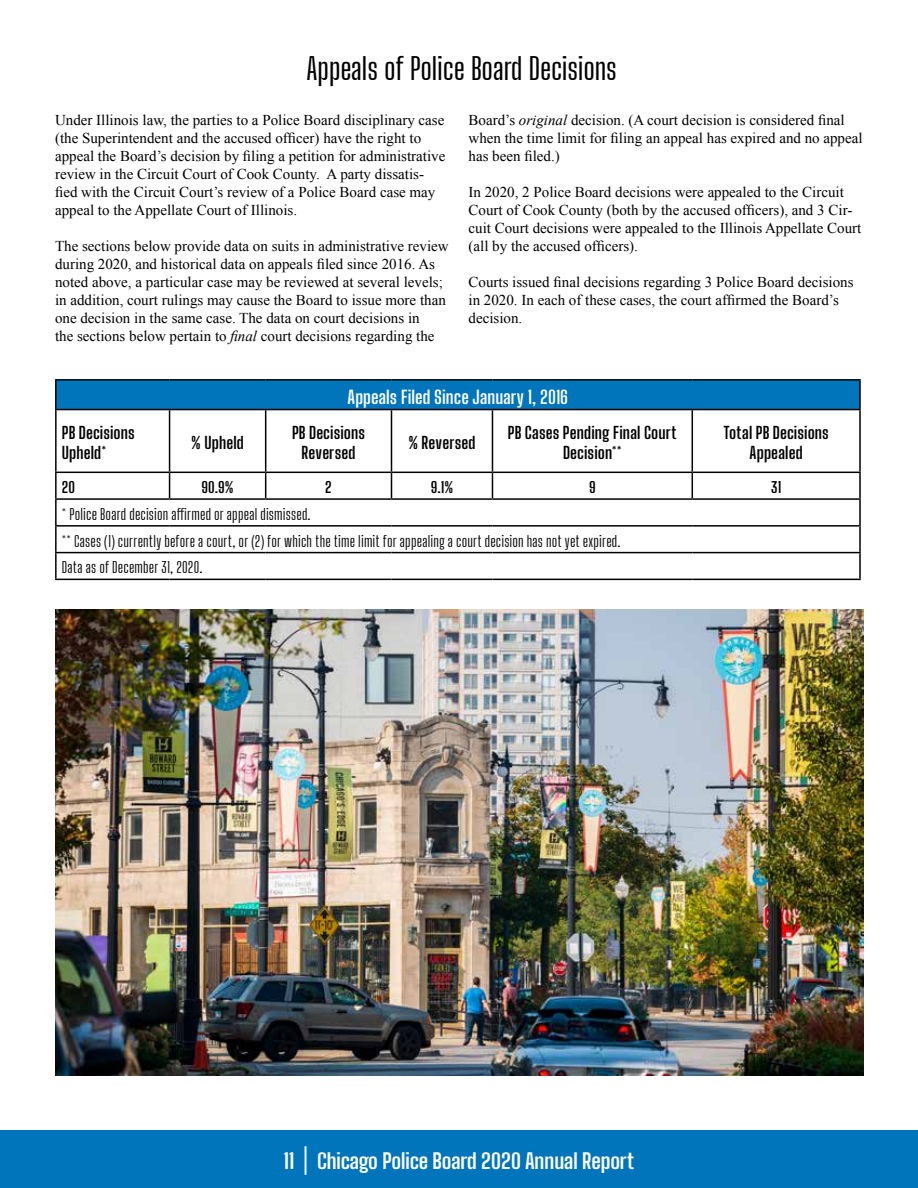
<style>
.page{position:relative;width:918px;height:1188px;background:#fff}
.page>*{position:absolute;margin:0;border:0;box-sizing:border-box;transform-origin:0 0}
.t1{font:500 30px "Big Shoulders Display";letter-spacing:-.005em;color:#000}
.t2{font:700 21px "Big Shoulders Text";color:#fff}
.t3{font:700 18px "Big Shoulders Display";letter-spacing:.005em;color:#fff}
.t4{font:700 16.5px/19.8px "Big Shoulders Display";letter-spacing:.01em;color:#000;text-align:center}
.t5{font:15px/18px "Times New Roman";color:#000}
.t6{font:15px/26.7px "Big Shoulders Display";letter-spacing:.015em;color:#000}
.t7{font:700 15px "Big Shoulders Display";color:#000}
.s1{font-style:italic}
.s2{font-weight:300;font-size:28.5px}
</style>
<div class="page">
<div style="left:56px;top:380px;width:804px;height:30px;background:#0075bb"></div>
<hr style="left:55px;top:379px;width:115px;height:2px;background:#000">
<hr style="left:55px;top:381px;width:2px;height:28px;background:#000">
<hr style="left:170px;top:379px;width:96px;height:2px;background:#000">
<hr style="left:266px;top:379px;width:125px;height:2px;background:#000">
<hr style="left:392px;top:379px;width:100px;height:2px;background:#000">
<hr style="left:492px;top:379px;width:200px;height:2px;background:#000">
<hr style="left:692px;top:379px;width:169px;height:2px;background:#000">
<hr style="left:859px;top:381px;width:2px;height:28px;background:#000">
<hr style="left:55px;top:409px;width:115px;height:1px;background:#000">
<hr style="left:55px;top:410px;width:2px;height:62px;background:#000">
<hr style="left:170px;top:409px;width:96px;height:1px;background:#000">
<hr style="left:169px;top:410px;width:1px;height:62px;background:#000">
<hr style="left:266px;top:409px;width:125px;height:1px;background:#000">
<hr style="left:265px;top:410px;width:1px;height:62px;background:#000">
<hr style="left:392px;top:409px;width:100px;height:1px;background:#000">
<hr style="left:391px;top:410px;width:1px;height:62px;background:#000">
<hr style="left:492px;top:409px;width:200px;height:1px;background:#000">
<hr style="left:492px;top:410px;width:1px;height:62px;background:#000">
<hr style="left:692px;top:409px;width:169px;height:1px;background:#000">
<hr style="left:692px;top:410px;width:1px;height:62px;background:#000">
<hr style="left:859px;top:410px;width:2px;height:62px;background:#000">
<hr style="left:55px;top:472px;width:115px;height:1px;background:#000">
<hr style="left:55px;top:473px;width:2px;height:25px;background:#000">
<hr style="left:170px;top:472px;width:96px;height:1px;background:#000">
<svg style="left:169px;top:473px;width:1px;height:25px"></svg>
<hr style="left:266px;top:472px;width:125px;height:1px;background:#000">
<svg style="left:265px;top:473px;width:1px;height:25px"></svg>
<hr style="left:392px;top:472px;width:100px;height:1px;background:#000">
<svg style="left:391px;top:473px;width:1px;height:25px"></svg>
<hr style="left:492px;top:472px;width:200px;height:1px;background:#000">
<svg style="left:492px;top:473px;width:1px;height:25px"></svg>
<hr style="left:692px;top:472px;width:169px;height:1px;background:#000">
<svg style="left:692px;top:473px;width:1px;height:25px"></svg>
<hr style="left:859px;top:473px;width:2px;height:25px;background:#000">
<hr style="left:55px;top:498px;width:115px;height:2px;background:#000">
<hr style="left:55px;top:500px;width:2px;height:25px;background:#000">
<hr style="left:170px;top:498px;width:96px;height:2px;background:#000">
<hr style="left:266px;top:498px;width:125px;height:2px;background:#000">
<hr style="left:392px;top:498px;width:100px;height:2px;background:#000">
<hr style="left:492px;top:498px;width:200px;height:2px;background:#000">
<hr style="left:692px;top:498px;width:169px;height:2px;background:#000">
<hr style="left:859px;top:500px;width:2px;height:25px;background:#000">
<hr style="left:55px;top:525px;width:115px;height:2px;background:#000">
<hr style="left:55px;top:527px;width:2px;height:25px;background:#000">
<hr style="left:170px;top:525px;width:96px;height:2px;background:#000">
<hr style="left:266px;top:525px;width:125px;height:2px;background:#000">
<hr style="left:392px;top:525px;width:100px;height:2px;background:#000">
<hr style="left:492px;top:525px;width:200px;height:2px;background:#000">
<hr style="left:692px;top:525px;width:169px;height:2px;background:#000">
<hr style="left:859px;top:527px;width:2px;height:25px;background:#000">
<hr style="left:55px;top:552px;width:115px;height:1px;background:#000">
<hr style="left:55px;top:553px;width:2px;height:26px;background:#000">
<hr style="left:170px;top:552px;width:96px;height:1px;background:#000">
<hr style="left:266px;top:552px;width:125px;height:1px;background:#000">
<hr style="left:392px;top:552px;width:100px;height:1px;background:#000">
<hr style="left:492px;top:552px;width:200px;height:1px;background:#000">
<hr style="left:692px;top:552px;width:169px;height:1px;background:#000">
<hr style="left:859px;top:553px;width:2px;height:26px;background:#000">
<hr style="left:55px;top:579px;width:115px;height:1px;background:#000">
<hr style="left:170px;top:579px;width:96px;height:1px;background:#000">
<hr style="left:266px;top:579px;width:125px;height:1px;background:#000">
<hr style="left:392px;top:579px;width:100px;height:1px;background:#000">
<hr style="left:492px;top:579px;width:200px;height:1px;background:#000">
<hr style="left:692px;top:579px;width:169px;height:1px;background:#000">
<img style="left:55px;top:609px;width:808px;height:467px">
<div style="left:0;top:1130px;width:918px;height:58px;background:#0075bb"></div>
<h1 class="t1" style="left:307px;top:49px;width:312px">Appeals of Police Board Decisions</h1>
<p class="t5" style="left:55px;top:111px;width:392px">Under Illinois law, the parties to a Police Board disciplinary case (the Superintendent and the accused officer) have the right to appeal the Board’s decision by filing a petition for administrative review in the Circuit Court of Cook County. A party dissatis&shy;fied with the Circuit Court’s review of a Police Board case may appeal to the Appellate Court of Illinois.</p>
<p class="t5" style="left:55px;top:237px;width:395px">The sections below provide data on suits in administrative review during 2020, and historical data on appeals filed since 2016. As noted above, a particular case may be reviewed at several levels; in addition, court rulings may cause the Board to issue more than one decision in the same case. The data on court decisions in<br>the sections below pertain to <span class="s1">final</span> court decisions regarding the</p>
<p class="t5" style="left:469px;top:111px;width:396px">Board’s <span class="s1">original</span> decision. (A court decision is considered final when the time limit for filing an appeal has expired and no appeal has been filed.)</p>
<p class="t5" style="left:469px;top:183px;width:394px">In 2020, 2 Police Board decisions were appealed to the Circuit Court of Cook County (both by the accused officers), and 3 Cir&shy;cuit Court decisions were appealed to the Illinois Appellate Court (all by the accused officers).</p>
<p class="t5" style="left:469px;top:273px;width:386px">Courts issued final decisions regarding 3 Police Board decisions in 2020. In each of these cases, the court affirmed the Board’s decision.</p>
<p class="t3" style="left:348px;top:384px;width:222px">Appeals Filed Since January 1, 2016</p>
<p class="t4" style="left:62px;top:423px;width:75px;text-align:left">PB Decisions<br>Upheld*</p>
<p class="t4" style="left:191px;top:433px;width:54px">% Upheld</p>
<p class="t4" style="left:292px;top:423px;width:75px">PB Decisions<br>Reversed</p>
<p class="t4" style="left:408px;top:433px;width:69px">% Reversed</p>
<p class="t4" style="left:508px;top:423px;width:170px">PB Cases Pending Final Court<br>Decision**</p>
<p class="t4" style="left:723px;top:423px;width:107px">Total PB Decisions<br>Appealed</p>
<p class="t7" style="left:62px;top:477px;width:15px">20</p>
<p class="t7" style="left:201px;top:477px;width:34px">90.9%</p>
<p class="t7" style="left:325px;top:477px;width:8px">2</p>
<p class="t7" style="left:431px;top:477px;width:24px">9.1%</p>
<p class="t7" style="left:589px;top:477px;width:8px">9</p>
<p class="t7" style="left:771px;top:477px;width:12px">31</p>
<p class="t6" style="left:62px;top:501px;width:560px">* Police Board decision affirmed or appeal dismissed.<br>** Cases (1) currently before a court, or (2) for which the time limit for appealing a court decision has not yet expired.<br>Data as of December 31, 2020.</p>
<h2 class="t2" style="left:283px;top:1146px;width:353px">11 <span class="s2">|</span> Chicago Police Board 2020 Annual Report</h2>
</div>
